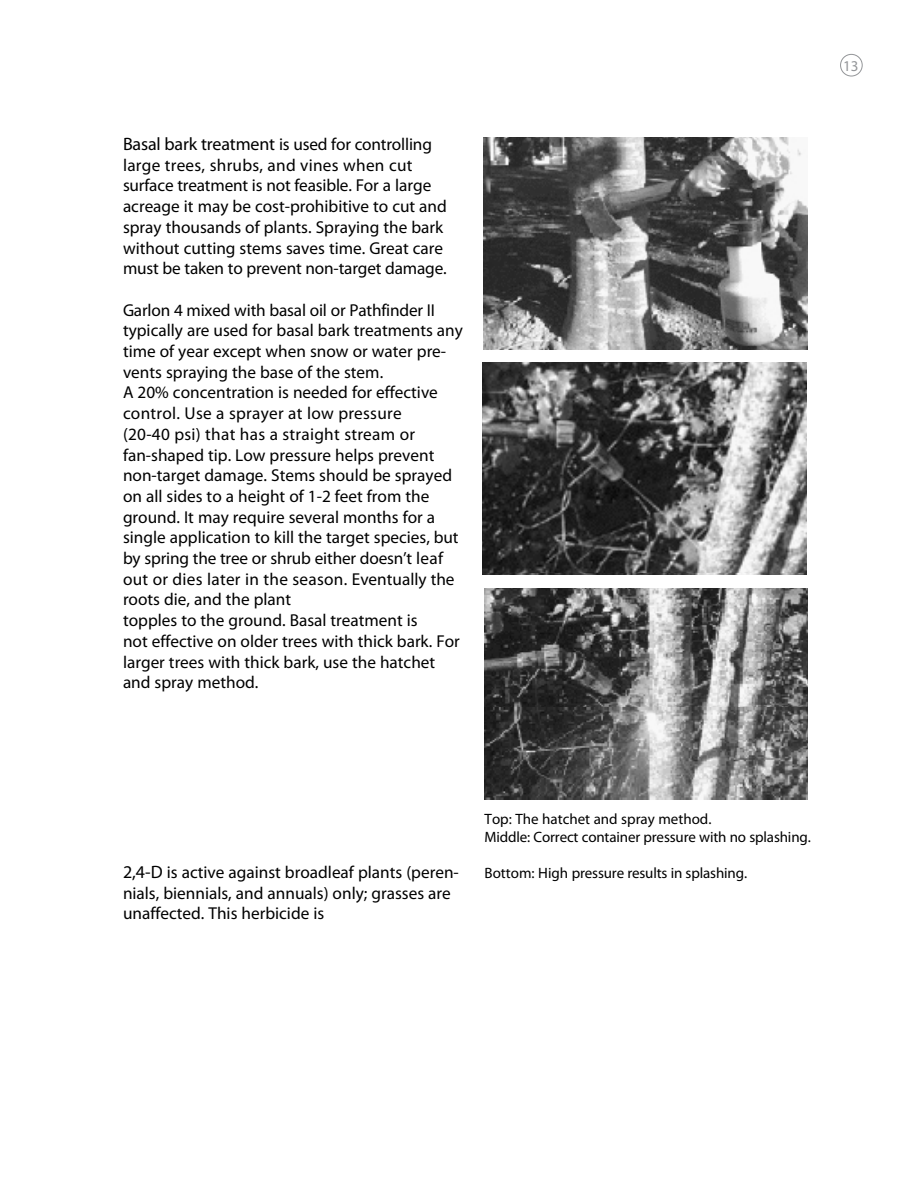
<style>
.page{position:relative;width:918px;height:1188px;background:#fff}
.page>*{position:absolute;margin:0;border:0;box-sizing:border-box;transform-origin:0 0}
.t1{font:17.25px/20.7px "Myriad Pro";color:#000}
.t2{font:15px/18px "Myriad Pro";letter-spacing:-.01em;color:#000}
.t3{font:15px "Myriad Pro";color:#939598}
.s1{font-size:18px}
</style>
<div class="page">
<img style="left:484px;top:137px;width:323px;height:212px">
<img style="left:483px;top:363px;width:324px;height:212px">
<img style="left:484px;top:588px;width:324px;height:212px">
<div style="left:840px;top:54px;width:23px;height:22px;border:1px solid #939598;border-radius:50%"></div>
<p class="t1" style="left:123px;top:134px;width:325px"><span class="s1">Basal bark treatment</span> is used for controlling large trees, shrubs, and vines when cut surface treatment is not feasible. For a large acreage it may be cost-prohibitive to cut and spray thousands of plants. Spraying the bark without cutting stems saves time. Great care must be taken to prevent non-target damage.</p>
<p class="t1" style="left:123px;top:299px;width:341px">Garlon 4 mixed with basal oil or Pathfinder II typically are used for basal bark treatments any time of year except when snow or water pre&shy;vents spraying the base of the stem.<br>A 20% concentration is needed for effective control. Use a sprayer at low pressure<br>(20-40 psi) that has a straight stream or fan-shaped tip. Low pressure helps prevent non-target damage. Stems should be sprayed on all sides to a height of 1-2 feet from the ground. It may require several months for a single application to kill the target species, but by spring the tree or shrub either doesn’t leaf out or dies later in the season. Eventually the roots die, and the plant<br>topples to the ground. Basal treatment is<br>not effective on older trees with thick bark. For larger trees with thick bark, use the hatchet and spray method.</p>
<p class="t3" style="left:843px;top:57px;width:17px">13</p>
<p class="t1" style="left:123px;top:862px;width:337px"><span class="s1">2,4-D</span> is active against broadleaf plants (peren&shy;nials, biennials, and annuals) only; grasses are unaffected. This herbicide is</p>
<p class="t2" style="left:485px;top:810px;width:328px">Top: The hatchet and spray method.<br>Middle: Correct container pressure with no splashing.</p>
<p class="t2" style="left:485px;top:864px;width:264px">Bottom: High pressure results in splashing.</p>
</div>
